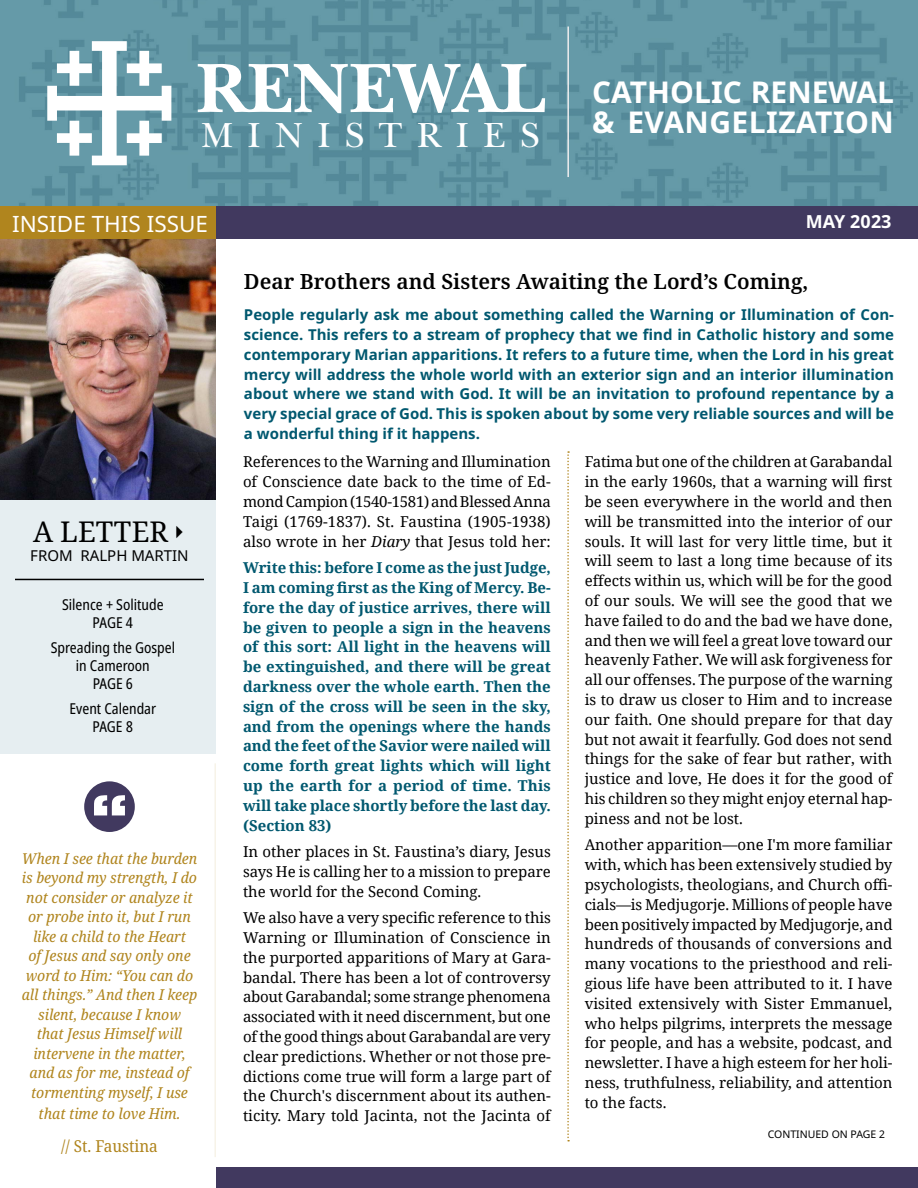
<style>
.page{position:relative;width:918px;height:1188px;background:#fff}
.page>*{position:absolute;margin:0;border:0;box-sizing:border-box;transform-origin:0 0}
.t1{font:700 72.75px "New Baskerville";color:#fff}
.t2{font:800 54px "Rockwell";color:#fff}
.t3{font:36.45px "New Baskerville";letter-spacing:.4em;color:#fff}
.t4{font:700 30px/30px "Noto Sans";color:#fff}
.t5{font:28.5px "Noto Serif";color:#000}
.t6{font:22.5px "Noto Sans";color:#fff}
.t7{font:600 21px "Noto Serif";color:#000}
.t8{font:700 18px "Noto Sans";color:#fff}
.t9{font:semi-condensed 16.5px "Noto Serif";color:#b0851e}
.t10{font:15px/19.8px "Noto Serif";color:#000;text-align:justify}
.t11{font:700 15px/19.8px "Noto Sans";color:#00586f;text-align:justify}
.t12{font:700 15px/19.8px "Noto Serif";color:#00586f;text-align:justify}
.t13{font:italic semi-condensed 15px/19.5px "Noto Serif";color:#b0851e;text-align:center}
.t14{font:condensed 15px/18px "Noto Sans";color:#000;text-align:center}
.t15{font:15px "Noto Sans";color:#000}
.t16{font:10.5px "Noto Sans";color:#000}
.s1{font-style:italic}
</style>
<div class="page">
<div style="left:0;top:206px;width:216px;height:548px;background:#e6eef1"></div>
<img style="left:0;top:239px;width:216px;height:261px">
<div style="left:216px;top:1168px;width:702px;height:20px;background:#41395f"></div>
<hr style="left:15px;top:579px;width:189px;height:1px;background:#000">
<svg style="left:567px;top:451px;width:2px;height:691px"></svg>
<img style="left:0;top:0;width:918px;height:206px">
<div style="left:102px;top:42px;width:15px;height:122px;background:#fff"></div>
<div style="left:48px;top:96px;width:122px;height:15px;background:#fff"></div>
<div style="left:70px;top:51px;width:9px;height:35px;background:#fff"></div>
<div style="left:57px;top:63px;width:35px;height:10px;background:#fff"></div>
<div style="left:139px;top:51px;width:10px;height:35px;background:#fff"></div>
<div style="left:127px;top:63px;width:35px;height:10px;background:#fff"></div>
<div style="left:139px;top:121px;width:10px;height:35px;background:#fff"></div>
<div style="left:127px;top:133px;width:35px;height:10px;background:#fff"></div>
<div style="left:70px;top:121px;width:9px;height:35px;background:#fff"></div>
<div style="left:57px;top:133px;width:35px;height:10px;background:#fff"></div>
<div style="left:92px;top:41px;width:35px;height:10px;background:#fff"></div>
<div style="left:162px;top:86px;width:9px;height:35px;background:#fff"></div>
<div style="left:47px;top:86px;width:10px;height:35px;background:#fff"></div>
<div style="left:92px;top:156px;width:35px;height:9px;background:#fff"></div>
<hr style="left:567px;top:27px;width:2px;height:150px;background:#eeedee">
<div style="left:0;top:206px;width:918px;height:33px;background:#41395f"></div>
<div style="left:0;top:206px;width:216px;height:33px;background:#b0851e"></div>
<hr style="left:214px;top:763px;width:2px;height:394px;background:#f7f3e8">
<div style="left:84px;top:781px;width:51px;height:51px;background:#41395f;border-radius:50%"></div>
<h1 class="t1" style="left:197px;top:46px;width:350px">RENEWAL</h1>
<h3 class="t3" style="left:201px;top:114px;width:340px">MINISTRIES</h3>
<h3 class="t4" style="left:592px;top:78px;width:303px">CATHOLIC RENEWAL &amp; EVANGELIZATION</h3>
<h3 class="t6" style="left:12px;top:208px;width:197px">INSIDE THIS ISSUE</h3>
<p class="t8" style="left:806px;top:209px;width:87px">MAY 2023</p>
<h3 class="t7" style="left:244px;top:267px;width:566px">Dear Brothers and Sisters Awaiting the Lord’s Coming,</h3>
<h3 class="t5" style="left:33px;top:512px;width:136px">A LETTER</h3>
<p class="t15" style="left:30px;top:545px;width:160px">FROM RALPH MARTIN</p>
<p class="t14" style="left:62px;top:596px;width:103px">Silence + Solitude<br>PAGE 4</p>
<p class="t14" style="left:51px;top:639px;width:126px">Spreading the Gospel in Cameroon<br>PAGE 6</p>
<p class="t14" style="left:70px;top:700px;width:88px">Event Calendar<br>PAGE 8</p>
<h2 class="t2" style="left:90px;top:783px;width:40px">“</h2>
<p class="t13" style="left:22px;top:849px;width:177px">When I see that the burden is beyond my strength, I do not consider or analyze it or probe into it, but I run like a child to the Heart<br>of Jesus and say only one word to Him: “You can do all things.” And then I keep silent, because I know<br>that Jesus Himself will intervene in the matter, and as for me, instead of tormenting myself, I use</p>
<p class="t13" style="left:39px;top:1104px;width:143px">that time to love Him.</p>
<p class="t9" style="left:61px;top:1135px;width:98px">// St. Faustina</p>
<p class="t11" style="left:244px;top:305px;width:652px">People regularly ask me about something called the Warning or Illumination of Con&shy;science. This refers to a stream of prophecy that we find in Catholic history and some contemporary Marian apparitions. It refers to a future time, when the Lord in his great mercy will address the whole world with an exterior sign and an interior illumination about where we stand with God. It will be an invitation to profound repentance by a very special grace of God. This is spoken about by some very reliable sources and will be a wonderful thing if it happens.</p>
<p class="t10" style="left:243px;top:451px;width:309px">References to the Warning and Illumination of Conscience date back to the time of Ed&shy;mond Campion (1540-1581) and Blessed Anna Taigi (1769-1837). St. Faustina (1905-1938) also wrote in her <span class="s1">Diary</span> that Jesus told her:</p>
<p class="t12" style="left:243px;top:557px;width:309px">Write this: before I come as the just Judge, I am coming first as the King of Mercy. Be&shy;fore the day of justice arrives, there will be given to people a sign in the heavens of this sort: All light in the heavens will be extinguished, and there will be great darkness over the whole earth. Then the sign of the cross will be seen in the sky, and from the openings where the hands and the feet of the Savior were nailed will come forth great lights which will light up the earth for a period of time. This will take place shortly before the last day. (Section 83)</p>
<p class="t10" style="left:243px;top:841px;width:309px">In other places in St. Faustina’s diary, Jesus says He is calling her to a mission to prepare the world for the Second Coming.</p>
<p class="t10" style="left:243px;top:907px;width:309px">We also have a very specific reference to this Warning or Illumination of Conscience in the purported apparitions of Mary at Gara&shy;bandal. There has been a lot of controversy about Garabandal; some strange phenomena associated with it need discernment, but one of the good things about Garabandal are very clear predictions. Whether or not those pre&shy;dictions come true will form a large part of the Church's discernment about its authen&shy;ticity. Mary told Jacinta, not the Jacinta of</p>
<p class="t10" style="left:585px;top:451px;width:309px">Fatima but one of the children at Garabandal in the early 1960s, that a warning will first be seen everywhere in the world and then will be transmitted into the interior of our souls. It will last for very little time, but it will seem to last a long time because of its effects within us, which will be for the good of our souls. We will see the good that we have failed to do and the bad we have done, and then we will feel a great love toward our heavenly Father. We will ask forgiveness for all our offenses. The purpose of the warning is to draw us closer to Him and to increase our faith. One should prepare for that day but not await it fearfully. God does not send things for the sake of fear but rather, with justice and love, He does it for the good of his children so they might enjoy eternal hap&shy;piness and not be lost.</p>
<p class="t10" style="left:585px;top:834px;width:309px">Another apparition—one I'm more familiar with, which has been extensively studied by psychologists, theologians, and Church offi&shy;cials—is Medjugorje. Millions of people have been positively impacted by Medjugorje, and hundreds of thousands of conversions and many vocations to the priesthood and reli&shy;gious life have been attributed to it. I have visited extensively with Sister Emmanuel, who helps pilgrims, interprets the message for people, and has a website, podcast, and newsletter. I have a high esteem for her holi&shy;ness, truthfulness, reliability, and attention to the facts.</p>
<p class="t16" style="left:768px;top:1127px;width:119px">CONTINUED ON PAGE 2</p>
</div>
